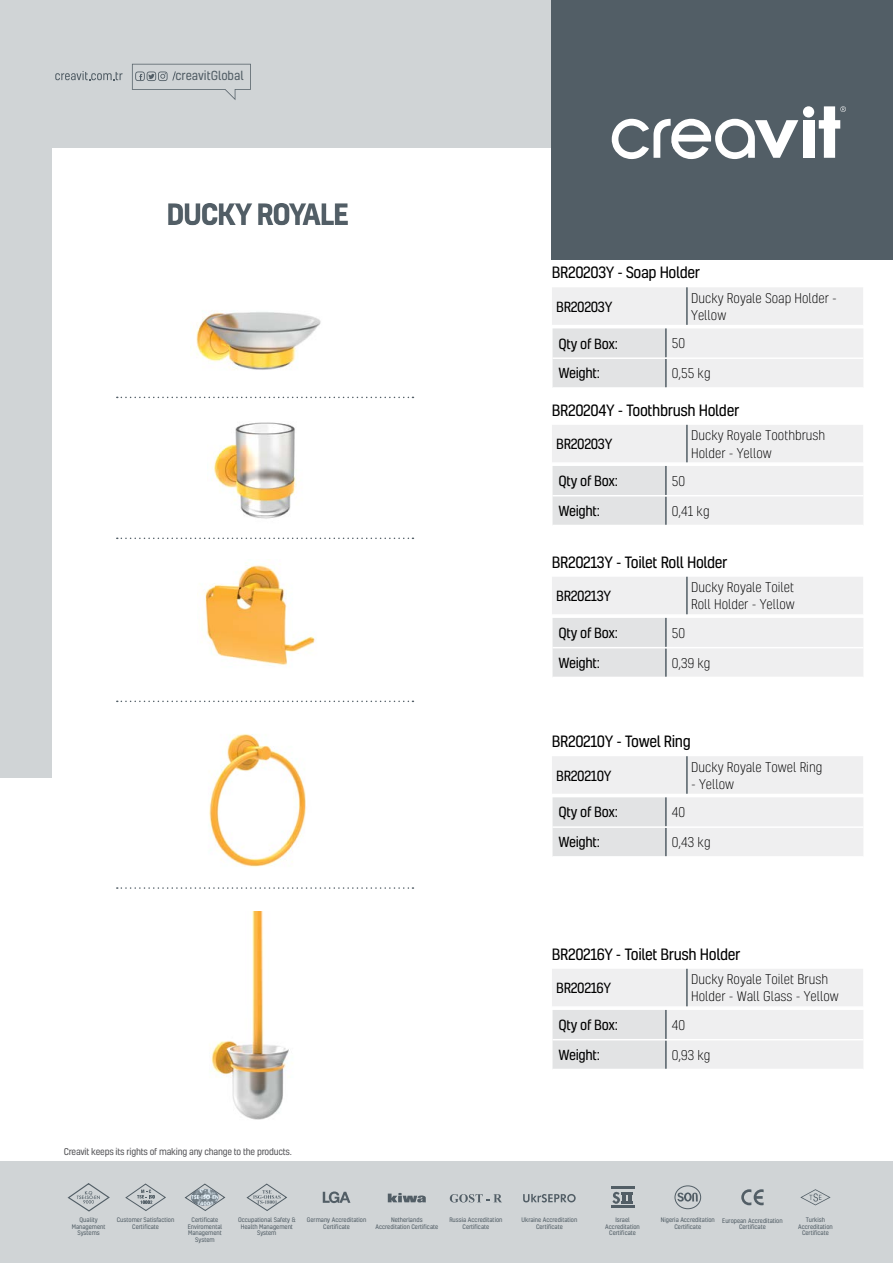
<style>
.page{position:relative;width:893px;height:1263px;background:#fff}
.page>*{position:absolute;margin:0;border:0;box-sizing:border-box;transform-origin:0 0}
.t1{font:700 28.5px "Kelson";letter-spacing:-.06em;color:#525e66}
.t2{font:15px "Kelson";letter-spacing:-.025em;color:#000}
.t3{font:13.5px "Kelson";letter-spacing:-.025em;color:#000}
.t4{font:300 12.9px/17.2px "Kelson";color:#000}
.t5{font:12px "Kelson";color:#525e66}
.t6{font:9px "Kelson";letter-spacing:-.025em;color:#565659}
.t7{font:6px/6.6px "Kelson";color:#525e66;text-align:center}
</style>
<div class="page">
<div style="left:0;top:0;width:552px;height:778px;background:#d0d4d6"></div>
<div style="left:52px;top:148px;width:518px;height:636px;background:#fff"></div>
<div style="left:552px;top:0;width:341px;height:259px;background:#525e66"></div>
<div style="left:0;top:1161px;width:893px;height:102px;background:#d0d4d6"></div>
<svg style="left:68px;top:1183px;width:42px;height:28px"></svg>
<svg style="left:125px;top:1183px;width:41px;height:28px"></svg>
<svg style="left:184px;top:1183px;width:42px;height:28px"></svg>
<svg style="left:246px;top:1183px;width:41px;height:28px"></svg>
<svg style="left:323px;top:1191px;width:27px;height:12px"></svg>
<svg style="left:388px;top:1193px;width:38px;height:9px"></svg>
<svg style="left:450px;top:1194px;width:52px;height:8px"></svg>
<svg style="left:523px;top:1194px;width:53px;height:8px"></svg>
<hr style="left:611px;top:1205px;width:23px;height:3px;background:#525e66">
<svg style="left:612px;top:1191px;width:21px;height:13px"></svg>
<hr style="left:611px;top:1186px;width:23px;height:3px;background:#525e66">
<svg style="left:677px;top:1192px;width:21px;height:9px"></svg>
<div style="left:675px;top:1185px;width:26px;height:24px;border:1px solid #525e66;border-radius:50%"></div>
<svg style="left:800px;top:1189px;width:31px;height:16px"></svg>
<svg style="left:741px;top:1189px;width:23px;height:16px"></svg>
<div style="left:803px;top:106px;width:11px;height:12px;background:#fff;border-radius:50%"></div>
<svg style="left:819px;top:106px;width:27px;height:52px"></svg>
<div style="left:803px;top:120px;width:11px;height:38px;background:#fff"></div>
<svg style="left:612px;top:119px;width:186px;height:40px"></svg>
<svg style="left:55px;top:71px;width:68px;height:9px"></svg>
<svg style="left:132px;top:64px;width:119px;height:36px"></svg>
<svg style="left:117px;top:397px;width:296px;height:1px"></svg>
<svg style="left:117px;top:538px;width:296px;height:1px"></svg>
<svg style="left:117px;top:701px;width:296px;height:1px"></svg>
<svg style="left:117px;top:887px;width:296px;height:2px"></svg>
<svg style="left:552px;top:287px;width:311px;height:101px"></svg>
<hr style="left:552px;top:325px;width:135px;height:1px;background:#fff">
<hr style="left:687px;top:325px;width:176px;height:1px;background:#fff">
<hr style="left:686px;top:287px;width:2px;height:38px;background:#525e66">
<svg style="left:552px;top:425px;width:311px;height:100px"></svg>
<hr style="left:552px;top:462px;width:135px;height:2px;background:#fff">
<hr style="left:687px;top:462px;width:176px;height:2px;background:#fff">
<hr style="left:686px;top:425px;width:2px;height:37px;background:#525e66">
<svg style="left:552px;top:577px;width:311px;height:100px"></svg>
<hr style="left:552px;top:614px;width:135px;height:2px;background:#fff">
<hr style="left:687px;top:614px;width:176px;height:2px;background:#fff">
<hr style="left:686px;top:577px;width:2px;height:37px;background:#525e66">
<svg style="left:552px;top:756px;width:311px;height:101px"></svg>
<hr style="left:552px;top:794px;width:135px;height:1px;background:#fff">
<hr style="left:687px;top:794px;width:176px;height:1px;background:#fff">
<hr style="left:686px;top:756px;width:2px;height:38px;background:#525e66">
<svg style="left:552px;top:969px;width:311px;height:100px"></svg>
<hr style="left:552px;top:1006px;width:135px;height:2px;background:#fff">
<hr style="left:687px;top:1006px;width:176px;height:2px;background:#fff">
<hr style="left:686px;top:969px;width:2px;height:37px;background:#525e66">
<img style="left:196px;top:312px;width:125px;height:58px">
<img style="left:212px;top:422px;width:88px;height:97px">
<img style="left:209px;top:733px;width:97px;height:134px">
<img style="left:205px;top:559px;width:110px;height:107px">
<img style="left:211px;top:911px;width:82px;height:209px">
<h3 class="t5" style="left:175px;top:67px;width:70px">creavitGlobal</h3>
<h1 class="t1" style="left:167px;top:194px;width:184px">DUCKY ROYALE</h1>
<h3 class="t6" style="left:64px;top:1146px;width:230px">Creavit keeps its rights of making any change to the products.</h3>
<h2 class="t2" style="left:552px;top:263px;width:150px">BR20203Y - Soap Holder</h2>
<h3 class="t3" style="left:556px;top:298px;width:58px">BR20203Y</h3>
<h3 class="t4" style="left:691px;top:289px;width:147px">Ducky Royale Soap Holder -<br>Yellow</h3>
<h3 class="t3" style="left:559px;top:334px;width:61px">Qty of Box:</h3>
<h3 class="t4" style="left:672px;top:335px;width:15px">50</h3>
<h3 class="t3" style="left:559px;top:364px;width:43px">Weight:</h3>
<h3 class="t4" style="left:672px;top:364px;width:40px">0,55 kg</h3>
<h2 class="t2" style="left:552px;top:400px;width:189px">BR20204Y - Toothbrush Holder</h2>
<h3 class="t3" style="left:556px;top:435px;width:58px">BR20203Y</h3>
<h3 class="t4" style="left:691px;top:427px;width:136px">Ducky Royale Toothbrush<br>Holder - Yellow</h3>
<h3 class="t3" style="left:559px;top:472px;width:61px">Qty of Box:</h3>
<h3 class="t4" style="left:672px;top:472px;width:15px">50</h3>
<h3 class="t3" style="left:559px;top:502px;width:43px">Weight:</h3>
<h3 class="t4" style="left:672px;top:502px;width:39px">0,41 kg</h3>
<h2 class="t2" style="left:552px;top:552px;width:177px">BR20213Y - Toilet Roll Holder</h2>
<h3 class="t3" style="left:556px;top:587px;width:56px">BR20213Y</h3>
<h3 class="t4" style="left:691px;top:579px;width:105px">Ducky Royale Toilet<br>Roll Holder - Yellow</h3>
<h3 class="t3" style="left:559px;top:624px;width:61px">Qty of Box:</h3>
<h3 class="t4" style="left:672px;top:624px;width:15px">50</h3>
<h3 class="t3" style="left:559px;top:654px;width:43px">Weight:</h3>
<h3 class="t4" style="left:672px;top:654px;width:40px">0,39 kg</h3>
<h2 class="t2" style="left:552px;top:732px;width:140px">BR20210Y - Towel Ring</h2>
<h3 class="t3" style="left:556px;top:766px;width:57px">BR20210Y</h3>
<h3 class="t4" style="left:691px;top:758px;width:133px">Ducky Royale Towel Ring</h3>
<h3 class="t4" style="left:691px;top:775px;width:45px">- Yellow</h3>
<h3 class="t3" style="left:559px;top:803px;width:61px">Qty of Box:</h3>
<h3 class="t4" style="left:672px;top:803px;width:15px">40</h3>
<h3 class="t3" style="left:559px;top:833px;width:43px">Weight:</h3>
<h3 class="t4" style="left:672px;top:833px;width:40px">0,43 kg</h3>
<h2 class="t2" style="left:552px;top:944px;width:190px">BR20216Y - Toilet Brush Holder</h2>
<h3 class="t3" style="left:556px;top:979px;width:56px">BR20216Y</h3>
<h3 class="t4" style="left:691px;top:971px;width:149px">Ducky Royale Toilet Brush<br>Holder - Wall Glass - Yellow</h3>
<h3 class="t3" style="left:559px;top:1016px;width:61px">Qty of Box:</h3>
<h3 class="t4" style="left:672px;top:1016px;width:15px">40</h3>
<h3 class="t3" style="left:559px;top:1046px;width:43px">Weight:</h3>
<h3 class="t4" style="left:672px;top:1046px;width:40px">0,93 kg</h3>
<p class="t7" style="left:72px;top:1216px;width:35px">Quality<br>Management<br>Systems</p>
<p class="t7" style="left:117px;top:1216px;width:59px">Customer Satisfaction<br>Certificate</p>
<p class="t7" style="left:188px;top:1216px;width:36px">Certificate<br>Enviromental<br>Management<br>System</p>
<p class="t7" style="left:238px;top:1216px;width:59px">Occupational Safety &amp;<br>Health Management<br>System</p>
<p class="t7" style="left:307px;top:1216px;width:61px">Germany Accreditation<br>Certificate</p>
<p class="t7" style="left:375px;top:1216px;width:64px">Netherlands<br>Accreditation Certificate</p>
<p class="t7" style="left:449px;top:1216px;width:55px">Russia Accreditation<br>Certificate</p>
<p class="t7" style="left:521px;top:1216px;width:58px">Ukraine Accreditation<br>Certificate</p>
<p class="t7" style="left:605px;top:1216px;width:36px">Israel<br>Accreditation<br>Certificate</p>
<p class="t7" style="left:661px;top:1216px;width:56px">Nigeria Accreditation<br>Certificate</p>
<p class="t7" style="left:798px;top:1216px;width:36px">Turkish<br>Accreditation<br>Certificate</p>
<p class="t7" style="left:722px;top:1217px;width:62px">European Accreditation<br>Certificate</p>
</div>
